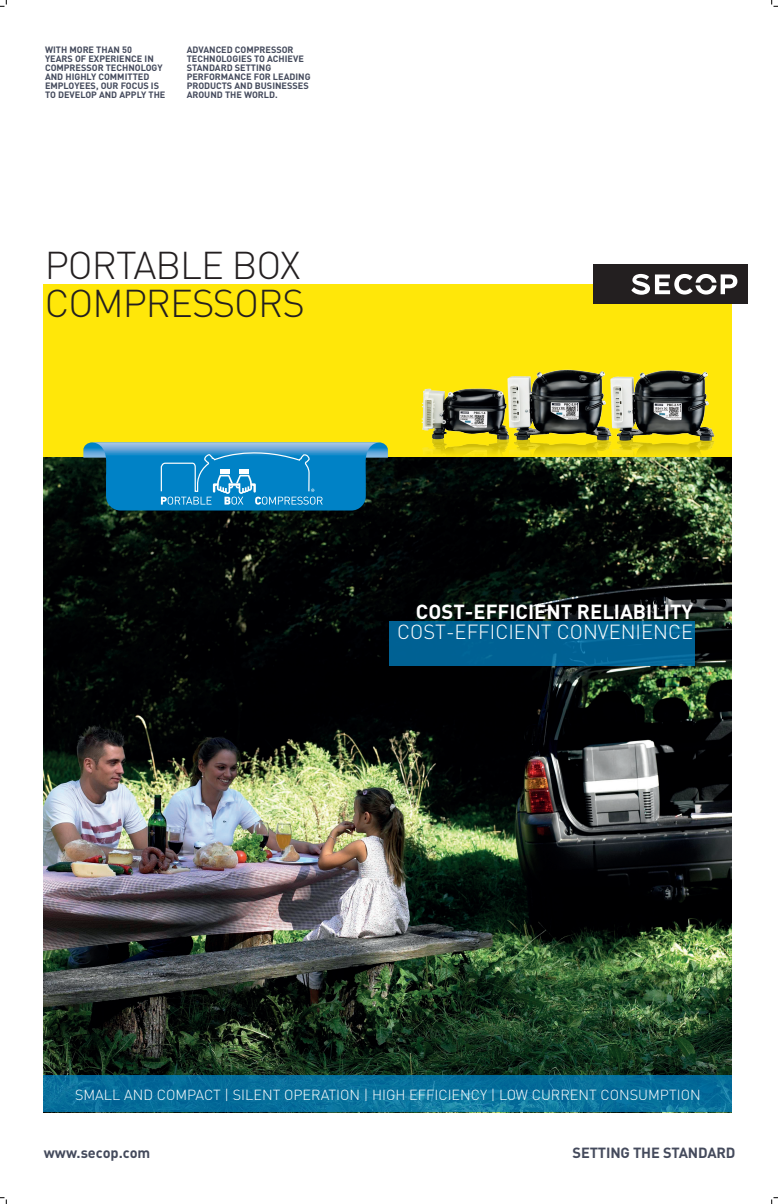
<style>
.page{position:relative;width:778px;height:1204px;background:#fff}
.page>*{position:absolute;margin:0;border:0;box-sizing:border-box;transform-origin:0 0}
.t1{font:300 38.25px/38.2px "DIN";letter-spacing:-.025em;color:#231f20}
.t2{font:700 20.16px "DIN";color:#fff}
.t3{font:300 20.16px "DIN";color:#fff}
.t4{font:700 14.58px "DIN";letter-spacing:-.01em;color:#444a5c}
.t5{font:300 14.4px "DIN";color:#fff}
.t6{font:700 9.12px/9.1px "DIN";color:#444a5c}
</style>
<div class="page">
<div style="left:44px;top:284px;width:688px;height:173px;background:#ffe709"></div>
<div style="left:593px;top:265px;width:154px;height:39px;background:#231f20"></div>
<svg style="left:631px;top:273px;width:106px;height:22px"></svg>
<img style="left:44px;top:457px;width:688px;height:618px">
<svg style="left:44px;top:1075px;width:688px;height:36px;fill:#056f9b"></svg>
<div style="left:389px;top:621px;width:306px;height:45px;background:#006194"></div>
<svg style="left:83px;top:442px;width:305px;height:68px"></svg>
<img style="left:421px;top:369px;width:294px;height:86px">
<svg style="left:0;top:0;width:7px;height:7px"></svg>
<svg style="left:0;top:1197px;width:7px;height:6px"></svg>
<svg style="left:771px;top:0;width:7px;height:7px"></svg>
<svg style="left:771px;top:1197px;width:7px;height:6px"></svg>
<p class="t6" style="left:45px;top:44px;width:122px">WITH MORE THAN 50<br>YEARS OF EXPERIENCE IN<br>COMPRESSOR TECHNOLOGY<br>AND HIGHLY COMMITTED<br>EMPLOYEES, OUR FOCUS IS<br>TO DEVELOP AND APPLY THE</p>
<p class="t6" style="left:187px;top:44px;width:125px">ADVANCED COMPRESSOR<br>TECHNOLOGIES TO ACHIEVE<br>STANDARD SETTING<br>PERFORMANCE FOR LEADING<br>PRODUCTS AND BUSINESSES<br>AROUND THE WORLD.</p>
<h1 class="t1" style="left:45px;top:245px;width:262px">PORTABLE BOX<br>COMPRESSORS</h1>
<h2 class="t2" style="left:416px;top:598px;width:279px">COST-EFFICIENT RELIABILITY</h2>
<h2 class="t3" style="left:397px;top:619px;width:297px">COST-EFFICIENT CONVENIENCE</h2>
<h3 class="t5" style="left:75px;top:1085px;width:627px">SMALL AND COMPACT | SILENT OPERATION | HIGH EFFICIENCY | LOW CURRENT CONSUMPTION</h3>
<h3 class="t4" style="left:44px;top:1142px;width:108px">www.secop.com</h3>
<h3 class="t4" style="left:573px;top:1142px;width:165px">SETTING THE STANDARD</h3>
</div>
